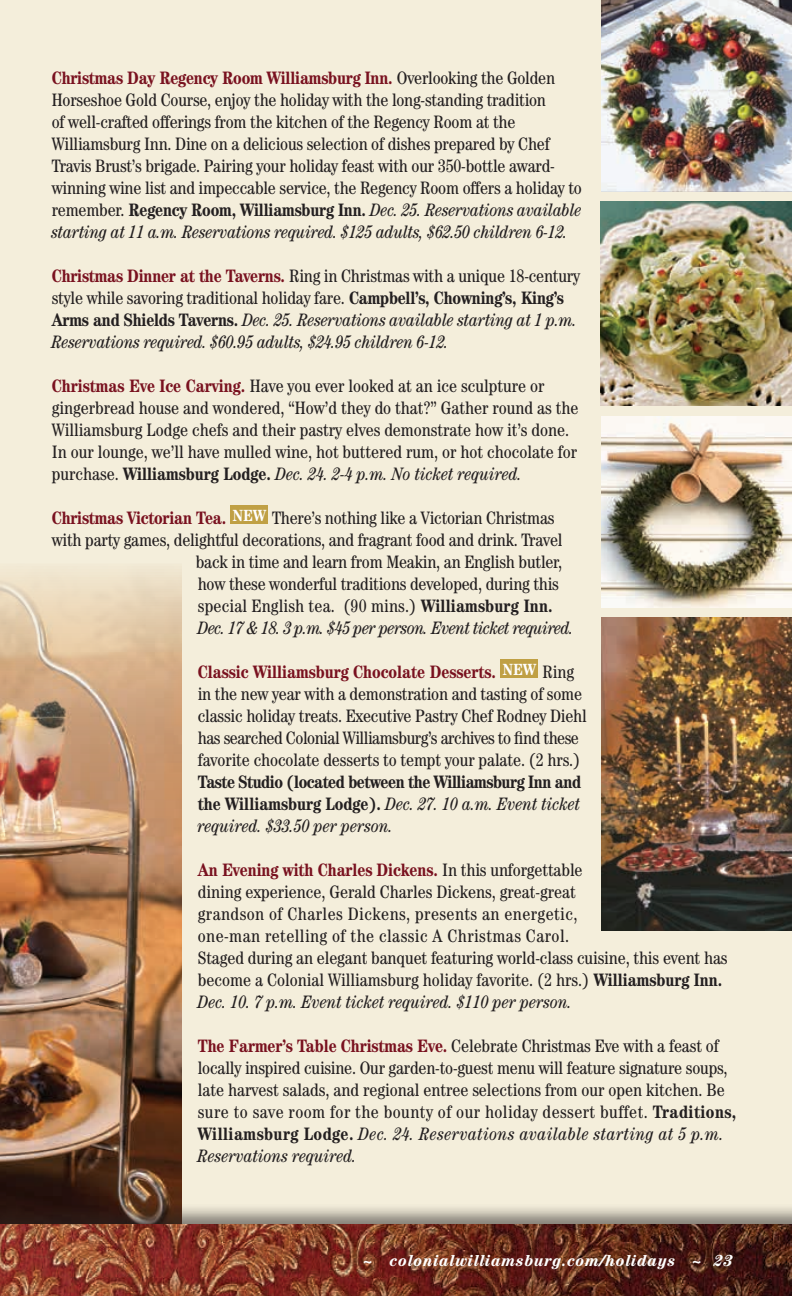
<style>
.page{position:relative;width:792px;height:1296px;background:#f4eedb}
.page>*{position:absolute;margin:0;border:0;box-sizing:border-box;transform-origin:0 0}
.t1{font:condensed 18px/22px "Century Std";letter-spacing:-.01em;color:#231f20}
.t2{font:italic condensed 18px/22px "Century Std";letter-spacing:-.01em;color:#231f20}
.t3{font:700 condensed 18px/22px "Century Std";letter-spacing:-.025em;color:#231f20;text-align:justify}
.t4{font:condensed 18px "Century Std";letter-spacing:.01em;color:#231f20}
.t5{font:italic 700 condensed 16px "Century Std";letter-spacing:.05em;color:#fff;scale:1.1 1}
.s1{font-weight:700;color:#79111f}
.s2{font-weight:700}
.s3{font-style:italic}
.s4{font-weight:700;font-style:normal;color:#79111f}
.s5{font-style:normal}
.s6{font-weight:700;font-style:normal}
.s7{font-weight:400;font-style:italic}
</style>
<div class="page">
<div style="left:230px;top:506px;width:38px;height:18px;background:#c0a044"></div>
<div style="left:500px;top:660px;width:38px;height:18px;background:#c0a044"></div>
<img style="left:0;top:569px;width:181px;height:633px">
<img style="left:601px;top:617px;width:191px;height:313px">
<img style="left:601px;top:0;width:191px;height:192px">
<img style="left:601px;top:416px;width:191px;height:192px">
<div style="left:0;top:1202px;width:792px;height:94px;background:#231f20;opacity:.55"></div>
<img style="left:0;top:1224px;width:792px;height:72px">
<img style="left:601px;top:202px;width:191px;height:204px">
<p class="t1" style="left:52px;top:67px;width:532px"><span class="s1">Christmas Day Regency Room Williamsburg Inn.</span> Overlooking the Golden Horseshoe Gold Course, enjoy the holiday with the long-standing tradition<br>of well-crafted offerings from the kitchen of the Regency Room at the Williamsburg Inn. Dine on a delicious selection of dishes prepared by Chef Travis Brust’s brigade. Pairing your holiday feast with our 350-bottle award&shy;winning wine list and impeccable service, the Regency Room offers a holiday to remember. <span class="s2">Regency Room, Williamsburg Inn.</span> <span class="s3">Dec. 25. Reservations available starting at 11 a.m. Reservations required. $125 adults, $62.50 children 6-12.</span></p>
<p class="t2" style="left:52px;top:265px;width:530px"><span class="s4">Christmas Dinner at the Taverns.</span> <span class="s5">Ring in Christmas with a unique 18-century style while savoring traditional holiday fare.</span> <span class="s6">Campbell’s, Chowning’s, King’s Arms and Shields Taverns.</span> Dec. 25. Reservations available starting at 1 p.m.<br>Reservations required. $60.95 adults, $24.95 children 6-12.</p>
<p class="t1" style="left:52px;top:375px;width:528px"><span class="s1">Christmas Eve Ice Carving.</span> Have you ever looked at an ice sculpture or gingerbread house and wondered, “How’d they do that?” Gather round as the Williamsburg Lodge chefs and their pastry elves demonstrate how it’s done.<br>In our lounge, we’ll have mulled wine, hot buttered rum, or hot chocolate for purchase. <span class="s2">Williamsburg Lodge.</span> <span class="s3">Dec. 24. 2-4 p.m. No ticket required.</span></p>
<p class="t1" style="left:52px;top:507px;width:504px"><span class="s1">Christmas Victorian Tea.</span> <sup>NEW</sup> There’s nothing like a Victorian Christmas</p>
<p class="t1" style="left:52px;top:529px;width:512px">with party games, delightful decorations, and fragrant food and drink. Travel</p>
<p class="t1" style="left:196px;top:551px;width:368px">back in time and learn from Meakin, an English butler,</p>
<p class="t1" style="left:198px;top:573px;width:363px">how these wonderful traditions developed, during this</p>
<p class="t4" style="left:198px;top:595px;width:356px">special English tea. (90 mins.) <span class="s2">Williamsburg Inn.</span></p>
<p class="t2" style="left:198px;top:617px;width:377px">Dec. 17 &amp; 18. 3 p.m. $45 per person. Event ticket required.</p>
<p class="t1" style="left:198px;top:661px;width:390px"><span class="s1">Classic Williamsburg Chocolate Desserts.</span> <sup>NEW</sup> Ring in the new year with a demonstration and tasting of some classic holiday treats. Executive Pastry Chef Rodney Diehl has searched Colonial Williamsburg’s archives to find these favorite chocolate desserts to tempt your palate. (2 hrs.)</p>
<p class="t3" style="left:198px;top:771px;width:385px">Taste Studio (located between the Williamsburg Inn and the Williamsburg Lodge). <span class="s7">Dec. 27. 10 a.m. Event ticket required. $33.50 per person.</span></p>
<p class="t1" style="left:198px;top:859px;width:531px"><span class="s1">An Evening with Charles Dickens.</span> In this unforgettable<br>dining experience, Gerald Charles Dickens, great-great<br>grandson of Charles Dickens, presents an energetic,<br>one-man retelling of the classic A Christmas Carol.<br>Staged during an elegant banquet featuring world-class cuisine, this event has become a Colonial Williamsburg holiday favorite. (2 hrs.) <span class="s2">Williamsburg Inn.<br></span><span class="s3">Dec. 10. 7 p.m. Event ticket required. $110 per person.</span></p>
<p class="t1" style="left:198px;top:1035px;width:540px"><span class="s1">The Farmer’s Table Christmas Eve.</span> Celebrate Christmas Eve with a feast of locally inspired cuisine. Our garden-to-guest menu will feature signature soups, late harvest salads, and regional entree selections from our open kitchen. Be sure to save room for the bounty of our holiday dessert buffet. <span class="s2">Traditions, Williamsburg Lodge.</span> <span class="s3">Dec. 24. Reservations available starting at 5 p.m.<br>Reservations required.</span></p>
<p class="t5" style="left:363px;top:1251px;width:338px">~ colonialwilliamsburg.com/holidays ~ 23</p>
</div>
